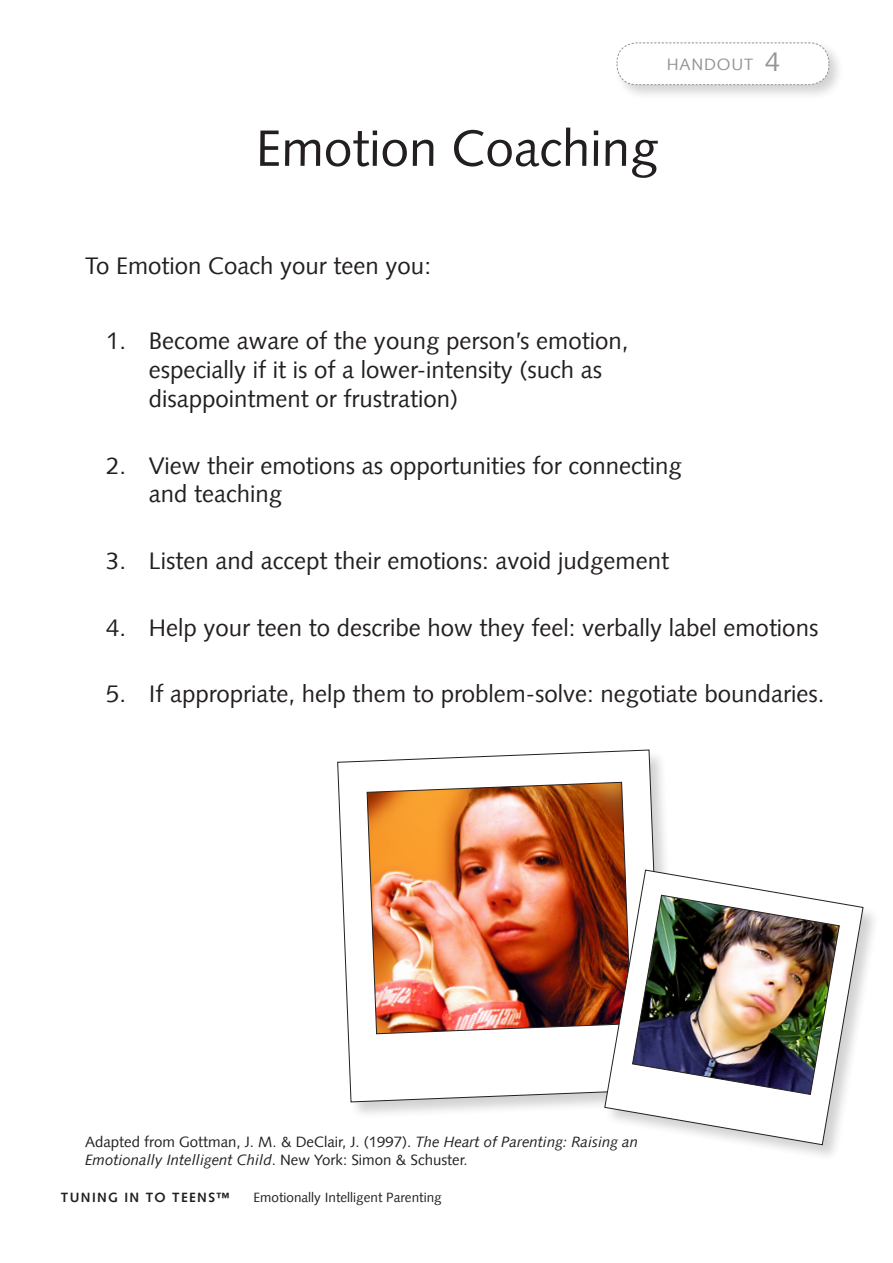
<style>
.page{position:relative;width:893px;height:1263px;background:#fff}
.page>*{position:absolute;margin:0;border:0;box-sizing:border-box;transform-origin:0 0}
.TK_PH__heading{font:51px "Syntax LT";color:#231f20}
.TK_PH_numbered{font:24px/28.8px "Syntax LT";color:#231f20}
.TK_PH_text{font:24px "Syntax LT";color:#231f20}
.t1{font:16.5px "Syntax LT";letter-spacing:.05em;color:#939598}
.TK_PH_Credit{font:15px/18px "Syntax LT";color:#231f20}
.PAGE_INFO_-_Sub{font:13.5px "Syntax LT";color:#231f20}
.PAGE_INFO{font:700 13.5px "Syntax LT";letter-spacing:.1em;color:#231f20}
.s1{font-size:27px}
.s2{font-style:italic}
</style>
<div class="page">
<div style="left:613px;top:39px;width:231px;height:61px;background:#231f20;opacity:.2"></div>
<svg style="left:616px;top:42px;width:214px;height:43px"></svg>
<div style="left:336px;top:749px;width:343px;height:370px;background:#231f20;opacity:.2"></div>
<svg style="left:337px;top:750px;width:326px;height:352px"></svg>
<img style="left:367px;top:782px;width:264px;height:252px">
<div style="left:604px;top:869px;width:275px;height:291px;background:#231f20;opacity:.2"></div>
<svg style="left:604px;top:870px;width:259px;height:275px"></svg>
<img style="left:632px;top:895px;width:208px;height:200px">
<p class="t1" style="left:667px;top:54px;width:115px">HANDOUT <span class="s1">4</span></p>
<p class="TK_PH__heading" style="left:256px;top:118px;width:404px">Emotion Coaching</p>
<p class="TK_PH_text" style="left:85px;top:251px;width:347px">To Emotion Coach your teen you:</p>
<p class="TK_PH_numbered" style="left:149px;top:327px;width:481px;text-indent:-43px">1. Become aware of the young person’s emotion, especially if it is of a lower-intensity (such as disappointment or frustration)</p>
<p class="TK_PH_numbered" style="left:149px;top:451px;width:535px;text-indent:-43px">2. View their emotions as opportunities for connecting and teaching</p>
<p class="TK_PH_numbered" style="left:106px;top:546px;width:564px">3. Listen and accept their emotions: avoid judgement</p>
<p class="TK_PH_numbered" style="left:106px;top:613px;width:713px">4. Help your teen to describe how they feel: verbally label emotions</p>
<p class="TK_PH_numbered" style="left:106px;top:680px;width:720px">5. If appropriate, help them to problem-solve: negotiate boundaries.</p>
<p class="TK_PH_Credit" style="left:85px;top:1132px;width:554px">Adapted from Gottman, J. M. &amp; DeClair, J. (1997). <span class="s2">The Heart of Parenting: Raising an<br>Emotionally Intelligent Child</span>. New York: Simon &amp; Schuster.</p>
<p class="PAGE_INFO" style="left:61px;top:1189px;width:171px">TUNING IN TO TEENS™</p>
<p class="PAGE_INFO_-_Sub" style="left:254px;top:1189px;width:190px">Emotionally Intelligent Parenting</p>
</div>
